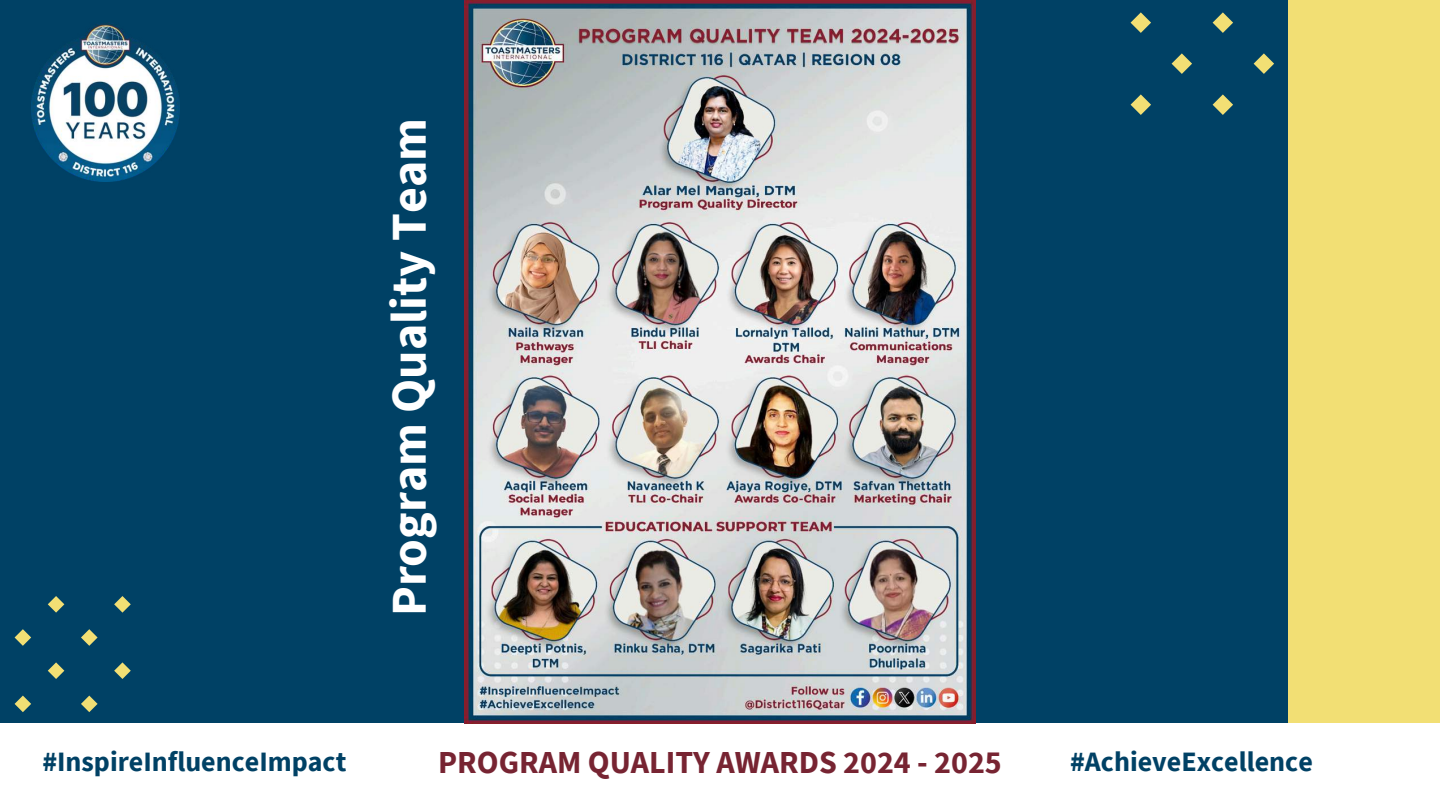
<style>
.page{position:relative;width:1440px;height:810px;background:#004165}
.page>*{position:absolute;margin:0;border:0;box-sizing:border-box;transform-origin:0 0}
.t1{font:700 50px "Source Sans Pro";color:#fff}
.t2{font:700 32px "Source Sans Pro";color:#772432}
.t3{font:700 28px "Source Sans Pro";color:#004165}
</style>
<div class="page">
<div style="left:1288px;top:0;width:152px;height:810px;background:#f2df74"></div>
<svg style="left:1131px;top:12px;width:20px;height:21px"></svg>
<svg style="left:1131px;top:94px;width:20px;height:21px"></svg>
<svg style="left:1172px;top:53px;width:20px;height:21px"></svg>
<svg style="left:1213px;top:12px;width:20px;height:21px"></svg>
<svg style="left:1213px;top:94px;width:20px;height:21px"></svg>
<svg style="left:1254px;top:53px;width:20px;height:21px"></svg>
<svg style="left:15px;top:629px;width:16px;height:17px"></svg>
<svg style="left:15px;top:696px;width:16px;height:16px"></svg>
<svg style="left:48px;top:596px;width:16px;height:17px"></svg>
<svg style="left:48px;top:662px;width:16px;height:17px"></svg>
<svg style="left:81px;top:629px;width:17px;height:17px"></svg>
<svg style="left:81px;top:696px;width:17px;height:16px"></svg>
<svg style="left:114px;top:596px;width:17px;height:17px"></svg>
<svg style="left:114px;top:662px;width:17px;height:17px"></svg>
<div style="left:0;top:723px;width:1440px;height:87px;background:#fff"></div>
<img style="left:465px;top:1px;width:510px;height:723px">
<img style="left:31px;top:23px;width:149px;height:159px">
<p class="t1" style="left:377px;top:616px;width:500px;rotate:-90deg">Program Quality Team</p>
<p class="t3" style="left:42px;top:744px;width:306px">#InspireInfluenceImpact</p>
<h1 class="t2" style="left:438px;top:742px;width:565px">PROGRAM QUALITY AWARDS 2024 - 2025</h1>
<p class="t3" style="left:1070px;top:744px;width:244px">#AchieveExcellence</p>
</div>
